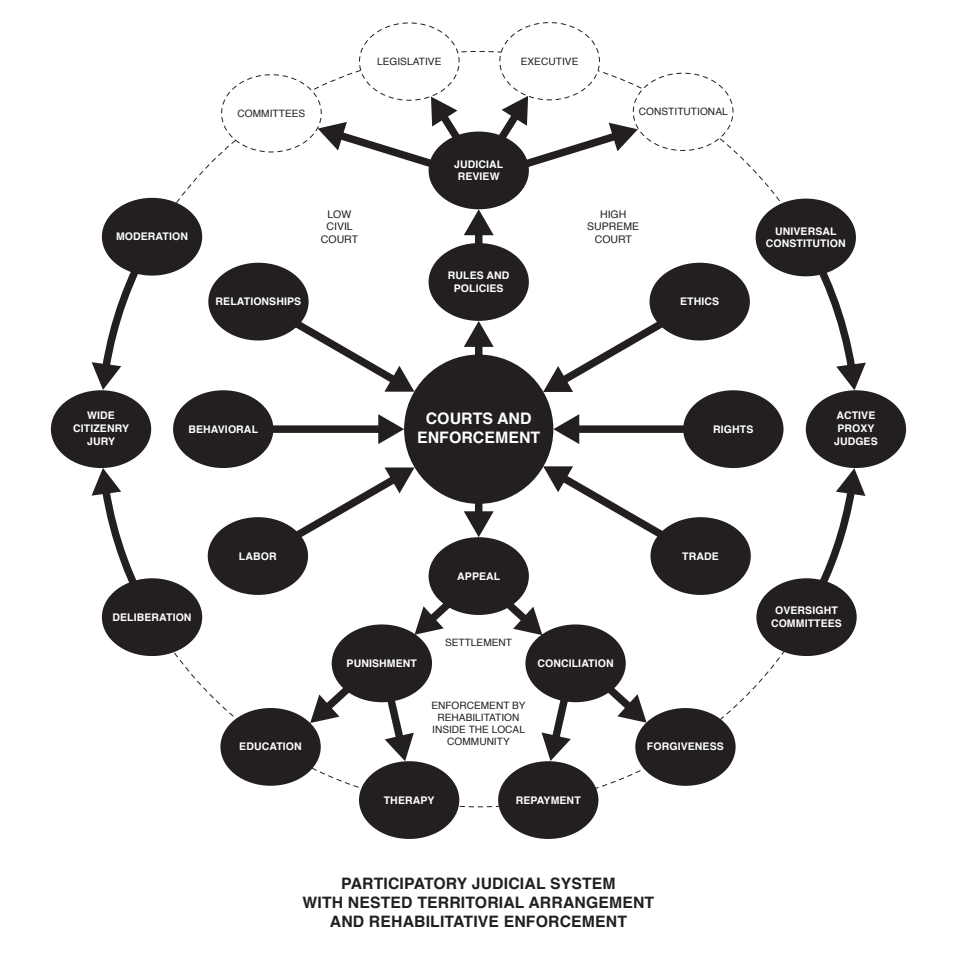
<style>
.page{position:relative;width:957px;height:957px;background:#fff}
.page>*{position:absolute;margin:0;border:0;box-sizing:border-box;transform-origin:0 0}
.t1{font:700 15.83px/19px "Helvetica";letter-spacing:.005em;color:#fff;text-align:center}
.t2{font:700 15.75px/18.9px "Helvetica";letter-spacing:.01em;color:#231f20;text-align:center}
.t3{font:700 10.5px/12.6px "Helvetica";letter-spacing:.01em;color:#fff;text-align:center}
.t4{font:10.5px/12.6px "Helvetica";color:#231f20;text-align:center}
.t5{font:10.12px/12.1px "Helvetica";color:#231f20;text-align:center}
</style>
<div class="page">
<svg style="left:92px;top:227px;width:69px;height:163px"></svg>
<svg style="left:160px;top:51px;width:646px;height:190px"></svg>
<svg style="left:814px;top:468px;width:51px;height:147px"></svg>
<svg style="left:160px;top:597px;width:658px;height:210px"></svg>
<svg style="left:92px;top:468px;width:69px;height:166px"></svg>
<svg style="left:789px;top:219px;width:77px;height:171px"></svg>
<div style="left:404px;top:354px;width:149px;height:150px;background:#231f20;border-radius:50%"></div>
<div style="left:428px;top:537px;width:101px;height:78px;background:#231f20;border-radius:50%"></div>
<div style="left:635px;top:708px;width:100px;height:78px;background:#231f20;border-radius:50%"></div>
<div style="left:332px;top:624px;width:100px;height:78px;background:#231f20;border-radius:50%"></div>
<div style="left:525px;top:624px;width:101px;height:78px;background:#231f20;border-radius:50%"></div>
<div style="left:498px;top:761px;width:100px;height:78px;background:#231f20;border-radius:50%"></div>
<div style="left:359px;top:761px;width:100px;height:78px;background:#231f20;border-radius:50%"></div>
<div style="left:683px;top:390px;width:100px;height:78px;background:#231f20;border-radius:50%"></div>
<div style="left:806px;top:390px;width:100px;height:78px;background:#231f20;border-radius:50%"></div>
<div style="left:649px;top:263px;width:101px;height:77px;background:#231f20;border-radius:50%"></div>
<div style="left:755px;top:199px;width:101px;height:77px;background:#231f20;border-radius:50%"></div>
<div style="left:208px;top:517px;width:100px;height:78px;background:#231f20;border-radius:50%"></div>
<div style="left:102px;top:578px;width:100px;height:78px;background:#231f20;border-radius:50%"></div>
<div style="left:173px;top:390px;width:100px;height:78px;background:#231f20;border-radius:50%"></div>
<div style="left:51px;top:390px;width:100px;height:78px;background:#231f20;border-radius:50%"></div>
<div style="left:208px;top:263px;width:101px;height:77px;background:#231f20;border-radius:50%"></div>
<div style="left:102px;top:198px;width:100px;height:78px;background:#231f20;border-radius:50%"></div>
<div style="left:650px;top:517px;width:101px;height:78px;background:#231f20;border-radius:50%"></div>
<div style="left:756px;top:578px;width:100px;height:78px;background:#231f20;border-radius:50%"></div>
<div style="left:475px;top:342px;width:7px;height:16px;background:#231f20"></div>
<svg style="left:464px;top:321px;width:30px;height:26px"></svg>
<div style="left:475px;top:231px;width:7px;height:31px;background:#231f20"></div>
<svg style="left:464px;top:209px;width:30px;height:26px"></svg>
<div style="left:475px;top:500px;width:7px;height:16px;background:#231f20"></div>
<svg style="left:464px;top:511px;width:30px;height:26px"></svg>
<svg style="left:318px;top:96px;width:320px;height:80px"></svg>
<div style="left:633px;top:73px;width:100px;height:77px;background:#fff;border-radius:50%"></div>
<div style="left:500px;top:23px;width:99px;height:77px;background:#fff;border-radius:50%"></div>
<div style="left:359px;top:23px;width:100px;height:77px;background:#fff;border-radius:50%"></div>
<div style="left:222px;top:75px;width:99px;height:77px;background:#fff;border-radius:50%"></div>
<div style="left:264px;top:425px;width:119px;height:8px;background:#231f20"></div>
<svg style="left:378px;top:414px;width:26px;height:30px"></svg>
<div style="left:575px;top:425px;width:118px;height:8px;background:#231f20"></div>
<svg style="left:553px;top:414px;width:26px;height:30px"></svg>
<svg style="left:543px;top:466px;width:136px;height:83px"></svg>
<svg style="left:543px;top:301px;width:150px;height:91px"></svg>
<svg style="left:270px;top:304px;width:144px;height:88px"></svg>
<svg style="left:274px;top:467px;width:140px;height:86px"></svg>
<svg style="left:414px;top:584px;width:55px;height:51px"></svg>
<svg style="left:310px;top:678px;width:48px;height:45px"></svg>
<svg style="left:492px;top:588px;width:50px;height:47px"></svg>
<svg style="left:599px;top:678px;width:47px;height:44px"></svg>
<svg style="left:380px;top:693px;width:34px;height:68px"></svg>
<svg style="left:541px;top:691px;width:33px;height:70px"></svg>
<div style="left:220px;top:708px;width:101px;height:78px;background:#231f20;border-radius:50%"></div>
<div style="left:428px;top:243px;width:101px;height:78px;background:#231f20;border-radius:50%"></div>
<div style="left:428px;top:132px;width:101px;height:77px;background:#231f20;border-radius:50%"></div>
<p class="t3" style="left:116px;top:230px;width:73px">MODERATION</p>
<p class="t5" style="left:237px;top:107px;width:69px">COMMITTEES</p>
<p class="t4" style="left:321px;top:208px;width:39px">LOW<br>CIVIL<br>COURT</p>
<p class="t3" style="left:216px;top:295px;width:87px">RELATIONSHIPS</p>
<p class="t5" style="left:377px;top:56px;width:66px">LEGISLATIVE</p>
<p class="t5" style="left:521px;top:55px;width:59px">EXECUTIVE</p>
<p class="t5" style="left:639px;top:106px;width:90px">CONSTITUTIONAL</p>
<p class="t3" style="left:454px;top:158px;width:51px">JUDICIAL<br>REVIEW</p>
<p class="t3" style="left:448px;top:269px;width:63px">RULES AND<br>POLICIES</p>
<p class="t4" style="left:587px;top:208px;width:53px">HIGH<br>SUPREME<br>COURT</p>
<p class="t3" style="left:680px;top:295px;width:41px">ETHICS</p>
<p class="t3" style="left:766px;top:225px;width:81px">UNIVERSAL<br>CONSTITUTION</p>
<p class="t3" style="left:73px;top:409px;width:57px">WIDE<br>CITIZENRY<br>JURY</p>
<p class="t3" style="left:188px;top:423px;width:71px">BEHAVIORAL</p>
<h1 class="t1" style="left:417px;top:409px;width:125px">COURTS AND<br>ENFORCEMENT</h1>
<p class="t3" style="left:713px;top:423px;width:42px">RIGHTS</p>
<p class="t3" style="left:834px;top:409px;width:45px">ACTIVE<br>PROXY<br>JUDGES</p>
<p class="t3" style="left:112px;top:611px;width:81px">DELIBERATION</p>
<p class="t3" style="left:239px;top:550px;width:39px">LABOR</p>
<p class="t3" style="left:239px;top:740px;width:64px">EDUCATION</p>
<p class="t3" style="left:457px;top:570px;width:45px">APPEAL</p>
<p class="t5" style="left:445px;top:636px;width:68px">SETTLEMENT</p>
<p class="t3" style="left:347px;top:657px;width:72px">PUNISHMENT</p>
<p class="t3" style="left:537px;top:657px;width:78px">CONCILIATION</p>
<p class="t5" style="left:431px;top:699px;width:96px">ENFORCEMENT BY<br>REHABILITATION<br>INSIDE THE LOCAL<br>COMMUNITY</p>
<p class="t3" style="left:384px;top:793px;width:52px">THERAPY</p>
<p class="t3" style="left:516px;top:793px;width:67px">REPAYMENT</p>
<p class="t3" style="left:682px;top:550px;width:38px">TRADE</p>
<p class="t3" style="left:647px;top:740px;width:78px">FORGIVENESS</p>
<h2 class="t2" style="left:302px;top:874px;width:353px">PARTICIPATORY JUDICIAL SYSTEM<br>WITH NESTED TERRITORIAL ARRANGEMENT<br>AND REHABILITATIVE ENFORCEMENT</h2>
<p class="t3" style="left:771px;top:604px;width:72px">OVERSIGHT<br>COMMITTEES</p>
</div>
